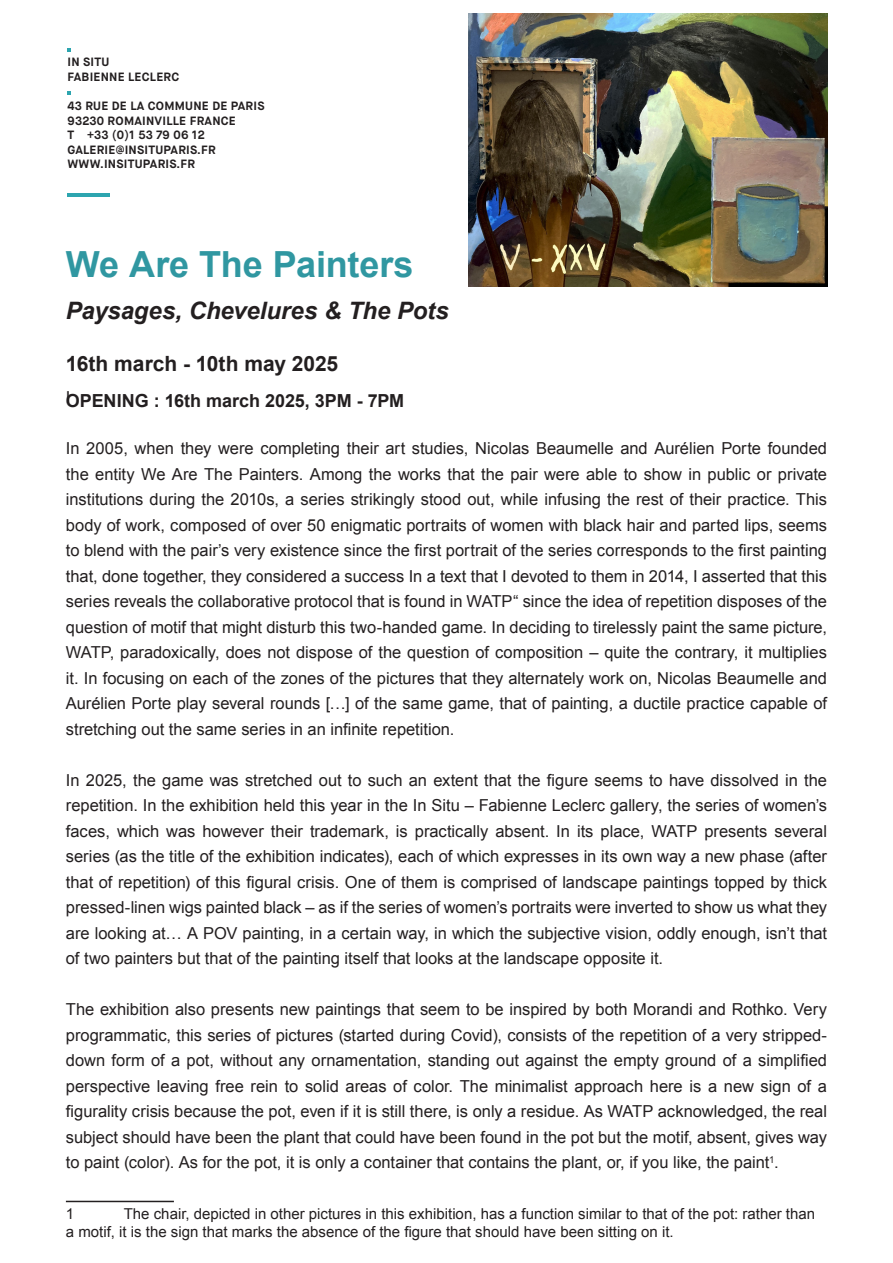
<style>
.page{position:relative;width:893px;height:1263px;background:#fff}
.page>*{position:absolute;margin:0;border:0;box-sizing:border-box;transform-origin:0 0}
.t1{font:700 36px "Arial";letter-spacing:-.005em;color:#3097a1}
.t2{font:italic 700 24px "Arial";letter-spacing:-.01em;color:#231f20}
.t3{font:700 21px "Arial";color:#231f20}
.t4{font:700 18px "Arial";color:#231f20}
.t5{font:16.5px/25.5px "Arial";color:#231f20;text-align:justify}
.t6{font:15px/18px "Arial";color:#231f20}
.t7{font:700 12px/14.5px "Maison Neue";letter-spacing:.02em;color:#231f20}
</style>
<div class="page">
<svg style="left:68px;top:48px;width:3px;height:4px"></svg>
<svg style="left:68px;top:91px;width:3px;height:4px"></svg>
<hr style="left:68px;top:193px;width:42px;height:4px;background:#2da5af">
<hr style="left:66px;top:1201px;width:108px;height:1px;background:#231f20">
<img style="left:468px;top:14px;width:359px;height:272px">
<p class="t7" style="left:68px;top:55px;width:113px">IN SITU<br>FABIENNE LECLERC</p>
<p class="t7" style="left:68px;top:99px;width:199px">43 RUE DE LA COMMUNE DE PARIS<br>93230 ROMAINVILLE FRANCE<br>T +33 (0)1 53 79 06 12<br>GALERIE@INSITUPARIS.FR<br>WWW.INSITUPARIS.FR</p>
<p class="t1" style="left:66px;top:240px;width:349px">We Are The Painters</p>
<p class="t2" style="left:66px;top:295px;width:384px">Paysages, Chevelures &amp; The Pots</p>
<p class="t3" style="left:66px;top:350px;width:274px">16th march - 10th may 2025</p>
<p class="t4" style="left:66px;top:389px;width:340px">OPENING : 16th march 2025, 3PM - 7PM</p>
<p class="t5" style="left:66px;top:385px;width:6px">I</p>
<p class="t5" style="left:66px;top:436px;width:763px">In 2005, when they were completing their art studies, Nicolas Beaumelle and Aurélien Porte founded the entity We Are The Painters. Among the works that the pair were able to show in public or private institutions during the 2010s, a series strikingly stood out, while infusing the rest of their practice. This body of work, composed of over 50 enigmatic portraits of women with black hair and parted lips, seems to blend with the pair’s very existence since the first portrait of the series corresponds to the first painting that, done together, they considered a success In a text that I devoted to them in 2014, I asserted that this series reveals the collaborative protocol that is found in WATP“ since the idea of repetition disposes of the question of motif that might disturb this two-handed game. In deciding to tirelessly paint the same picture, WATP, paradoxically, does not dispose of the question of composition – quite the contrary, it multiplies it. In focusing on each of the zones of the pictures that they alternately work on, Nicolas Beaumelle and Aurélien Porte play several rounds […] of the same game, that of painting, a ductile practice capable of stretching out the same series in an infinite repetition.</p>
<p class="t5" style="left:66px;top:767px;width:763px">In 2025, the game was stretched out to such an extent that the figure seems to have dissolved in the repetition. In the exhibition held this year in the In Situ – Fabienne Leclerc gallery, the series of women’s faces, which was however their trademark, is practically absent. In its place, WATP presents several series (as the title of the exhibition indicates), each of which expresses in its own way a new phase (after that of repetition) of this figural crisis. One of them is comprised of landscape paintings topped by thick pressed-linen wigs painted black – as if the series of women’s portraits were inverted to show us what they are looking at… A POV painting, in a certain way, in which the subjective vision, oddly enough, isn’t that of two painters but that of the painting itself that looks at the landscape opposite it.</p>
<p class="t5" style="left:66px;top:997px;width:763px">The exhibition also presents new paintings that seem to be inspired by both Morandi and Rothko. Very programmatic, this series of pictures (started during Covid), consists of the repetition of a very stripped&shy;down form of a pot, without any ornamentation, standing out against the empty ground of a simplified perspective leaving free rein to solid areas of color. The minimalist approach here is a new sign of a figurality crisis because the pot, even if it is still there, is only a residue. As WATP acknowledged, the real subject should have been the plant that could have been found in the pot but the motif, absent, gives way to paint (color). As for the pot, it is only a container that contains the plant, or, if you like, the paint<sup>1</sup>.</p>
<p class="t6" style="left:66px;top:1205px;width:10px">1</p>
<p class="t6" style="left:66px;top:1205px;width:751px;text-indent:58px">The chair, depicted in other pictures in this exhibition, has a function similar to that of the pot: rather than a motif, it is the sign that marks the absence of the figure that should have been sitting on it.</p>
</div>
